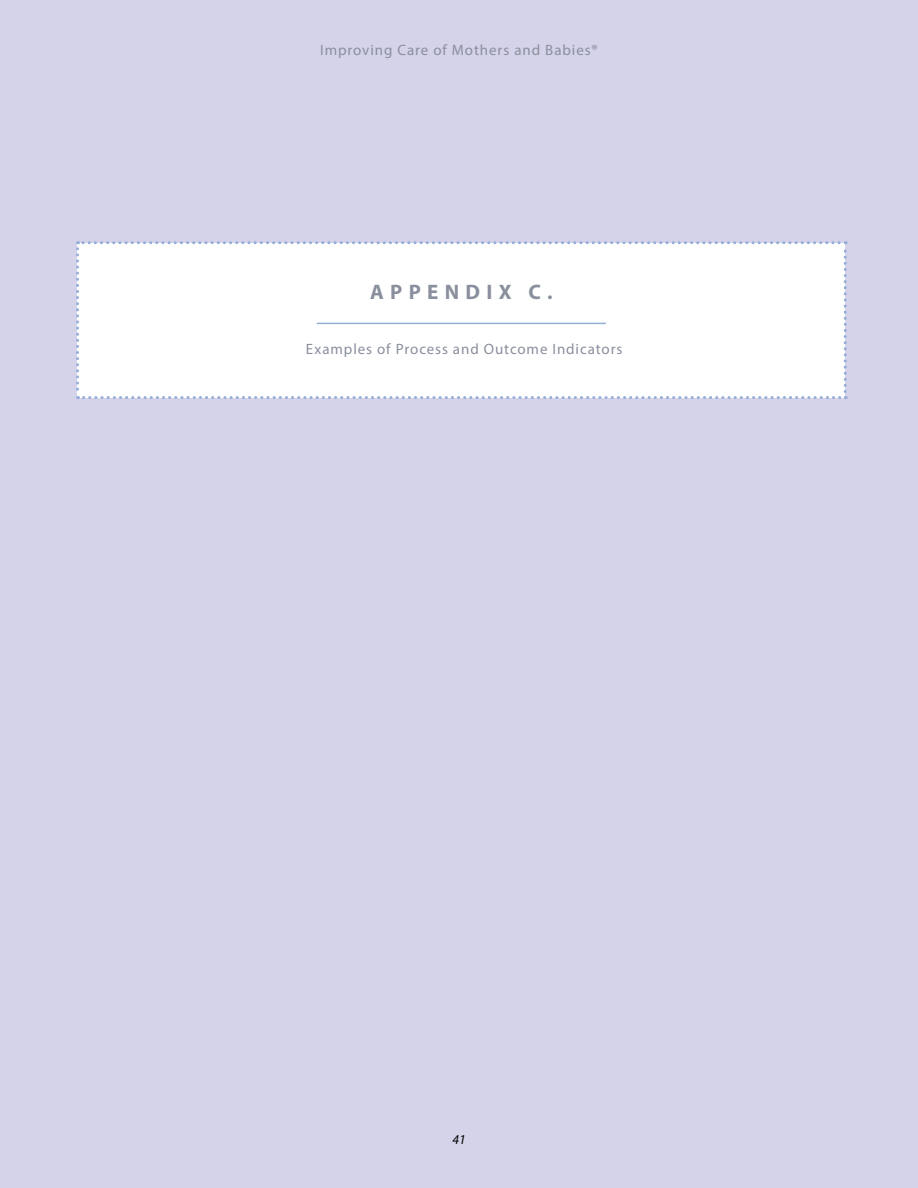
<style>
.page{position:relative;width:918px;height:1188px;background:#d4d3e9}
.page>*{position:absolute;margin:0;border:0;box-sizing:border-box;transform-origin:0 0}
.Heading_1{font:700 21px "Myriad Pro";letter-spacing:.3em;color:#8a8f9d}
.Heading_1-2{font:15px "Myriad Pro";letter-spacing:.06em;color:#8a8f9d}
.t1{font:italic 13.5px "Myriad Pro";color:#000}
</style>
<div class="page">
<svg style="left:76px;top:241px;width:771px;height:158px"></svg>
<hr style="left:317px;top:323px;width:289px;height:1px;background:#96add8">
<p class="Heading_1-2" style="left:320px;top:41px;width:279px">Improving Care of Mothers and Babies®</p>
<p class="Heading_1" style="left:370px;top:278px;width:184px">APPENDIX C.</p>
<p class="Heading_1-2" style="left:306px;top:340px;width:318px">Examples of Process and Outcome Indicators</p>
<p class="t1" style="left:452px;top:1131px;width:15px">41</p>
</div>
